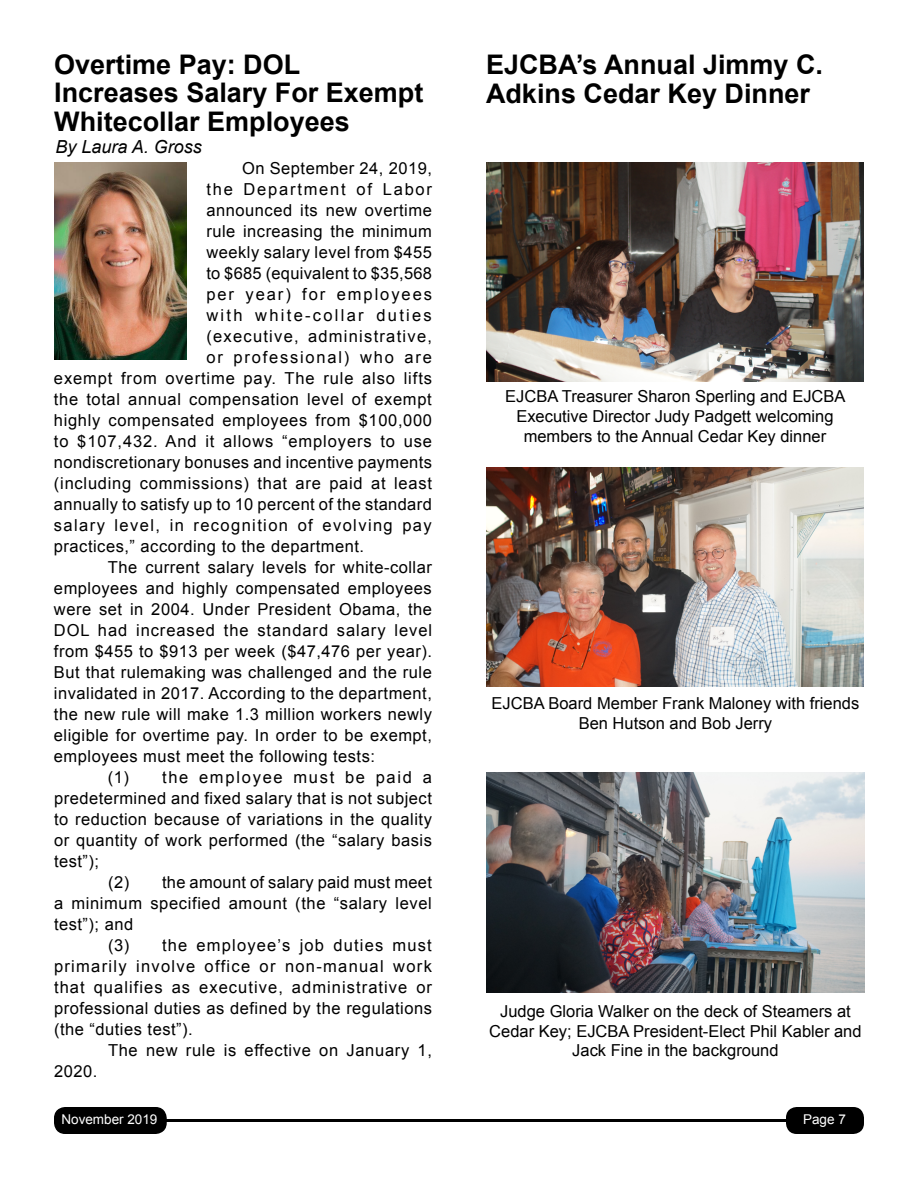
<style>
.page{position:relative;width:918px;height:1188px;background:#fff}
.page>*{position:absolute;margin:0;border:0;box-sizing:border-box;transform-origin:0 0}
.t1{font:700 27px/28.5px "Arial";color:#000}
.t2{font:italic 18px "Arial";color:#000}
.t3{font:16.5px "Arial";letter-spacing:.03em;color:#000}
.t4{font:16.5px/19.8px "Arial";color:#000;text-align:center}
.t5{font:16.5px "Arial";letter-spacing:.055em;color:#000}
.t6{font:16.5px "Arial";letter-spacing:.11em;color:#000}
.t7{font:16.5px "Arial";letter-spacing:.065em;color:#000}
.t8{font:16.5px "Arial";letter-spacing:.085em;color:#000}
.t9{font:16.5px "Arial";letter-spacing:.08em;color:#000}
.t10{font:16.5px "Arial";letter-spacing:.07em;color:#000}
.t11{font:16.5px "Arial";letter-spacing:.075em;color:#000}
.t12{font:16.5px "Arial";letter-spacing:.105em;color:#000}
.t13{font:16.5px "Arial";letter-spacing:.14em;color:#000}
.t14{font:16.5px "Arial";letter-spacing:.12em;color:#000}
.t15{font:13.5px "Arial";color:#fff}
</style>
<div class="page">
<div style="left:55px;top:1108px;width:111px;height:25px;background:#000;border-radius:10px"></div>
<div style="left:54px;top:1107px;width:113px;height:27px;border:2px solid #000;border-radius:10px"></div>
<div style="left:786px;top:1107px;width:78px;height:27px;background:#000;border-radius:11px"></div>
<hr style="left:81px;top:1119px;width:736px;height:3px;background:#000">
<img style="left:54px;top:162px;width:132px;height:197px">
<img style="left:486px;top:467px;width:378px;height:220px">
<img style="left:486px;top:773px;width:378px;height:219px">
<img style="left:486px;top:162px;width:378px;height:219px">
<h1 class="t1" style="left:54px;top:51px;width:371px">Overtime Pay: DOL<br>Increases Salary For Exempt<br>Whitecollar Employees</h1>
<p class="t2" style="left:56px;top:135px;width:148px">By Laura A. Gross</p>
<p class="t3" style="left:242px;top:157px;width:191px">On September 24, 2019,</p>
<p class="t6" style="left:206px;top:178px;width:227px">the Department of Labor</p>
<p class="t3" style="left:206px;top:199px;width:227px">announced its new overtime</p>
<p class="t3" style="left:206px;top:220px;width:227px">rule increasing the minimum</p>
<p class="t3" style="left:206px;top:241px;width:227px">weekly salary level from $455</p>
<p class="t3" style="left:206px;top:262px;width:227px">to $685 (equivalent to $35,568</p>
<p class="t14" style="left:206px;top:283px;width:227px">per year) for employees</p>
<p class="t13" style="left:206px;top:304px;width:227px">with white-collar duties</p>
<p class="t11" style="left:206px;top:325px;width:227px">(executive, administrative,</p>
<p class="t6" style="left:206px;top:346px;width:227px">or professional) who are</p>
<p class="t5" style="left:54px;top:367px;width:380px">exempt from overtime pay. The rule also lifts</p>
<p class="t3" style="left:54px;top:388px;width:379px">the total annual compensation level of exempt</p>
<p class="t3" style="left:54px;top:409px;width:380px">highly compensated employees from $100,000</p>
<p class="t5" style="left:54px;top:430px;width:380px">to $107,432. And it allows “employers to use</p>
<p class="t3" style="left:54px;top:451px;width:379px">nondiscretionary bonuses and incentive payments</p>
<p class="t3" style="left:54px;top:472px;width:380px">(including commissions) that are paid at least</p>
<p class="t3" style="left:54px;top:493px;width:379px">annually to satisfy up to 10 percent of the standard</p>
<p class="t8" style="left:54px;top:514px;width:379px">salary level, in recognition of evolving pay</p>
<p class="t3" style="left:54px;top:535px;width:312px">practices,” according to the department.</p>
<p class="t3" style="left:108px;top:556px;width:326px">The current salary levels for white-collar</p>
<p class="t3" style="left:54px;top:578px;width:379px">employees and highly compensated employees</p>
<p class="t3" style="left:54px;top:599px;width:380px">were set in 2004. Under President Obama, the</p>
<p class="t5" style="left:54px;top:620px;width:380px">DOL had increased the standard salary level</p>
<p class="t3" style="left:54px;top:641px;width:379px">from $455 to $913 per week ($47,476 per year).</p>
<p class="t3" style="left:54px;top:662px;width:379px">But that rulemaking was challenged and the rule</p>
<p class="t3" style="left:54px;top:683px;width:379px">invalidated in 2017. According to the department,</p>
<p class="t3" style="left:54px;top:704px;width:379px">the new rule will make 1.3 million workers newly</p>
<p class="t3" style="left:54px;top:725px;width:379px">eligible for overtime pay. In order to be exempt,</p>
<p class="t3" style="left:54px;top:746px;width:323px">employees must meet the following tests:</p>
<p class="t12" style="left:108px;top:767px;width:325px">(1) the employee must be paid a</p>
<p class="t3" style="left:54px;top:788px;width:379px">predetermined and fixed salary that is not subject</p>
<p class="t3" style="left:54px;top:809px;width:379px">to reduction because of variations in the quality</p>
<p class="t3" style="left:54px;top:830px;width:379px">or quantity of work performed (the “salary basis</p>
<p class="t3" style="left:54px;top:851px;width:47px">test”);</p>
<p class="t3" style="left:108px;top:872px;width:326px">(2) the amount of salary paid must meet</p>
<p class="t3" style="left:54px;top:893px;width:379px">a minimum specified amount (the “salary level</p>
<p class="t3" style="left:54px;top:914px;width:81px">test”); and</p>
<p class="t10" style="left:108px;top:935px;width:325px">(3) the employee’s job duties must</p>
<p class="t9" style="left:54px;top:956px;width:379px">primarily involve office or non-manual work</p>
<p class="t7" style="left:54px;top:977px;width:380px">that qualifies as executive, administrative or</p>
<p class="t3" style="left:54px;top:998px;width:379px">professional duties as defined by the regulations</p>
<p class="t3" style="left:54px;top:1019px;width:140px">(the “duties test”).</p>
<p class="t3" style="left:108px;top:1040px;width:325px">The new rule is effective on January 1,</p>
<p class="t3" style="left:54px;top:1061px;width:45px">2020.</p>
<h1 class="t1" style="left:486px;top:50px;width:339px;line-height:29.2px">EJCBA’s Annual Jimmy C.<br>Adkins Cedar Key Dinner</h1>
<p class="t4" style="left:505px;top:387px;width:342px">EJCBA Treasurer Sharon Sperling and EJCBA<br>Executive Director Judy Padgett welcoming members to the Annual Cedar Key dinner</p>
<p class="t4" style="left:492px;top:694px;width:369px">EJCBA Board Member Frank Maloney with friends<br>Ben Hutson and Bob Jerry</p>
<p class="t4" style="left:489px;top:1001px;width:374px">Judge Gloria Walker on the deck of Steamers at<br>Cedar Key; EJCBA President-Elect Phil Kabler and<br>Jack Fine in the background</p>
<p class="t15" style="left:61px;top:1111px;width:98px">November 2019</p>
<p class="t15" style="left:803px;top:1111px;width:44px">Page 7</p>
</div>
